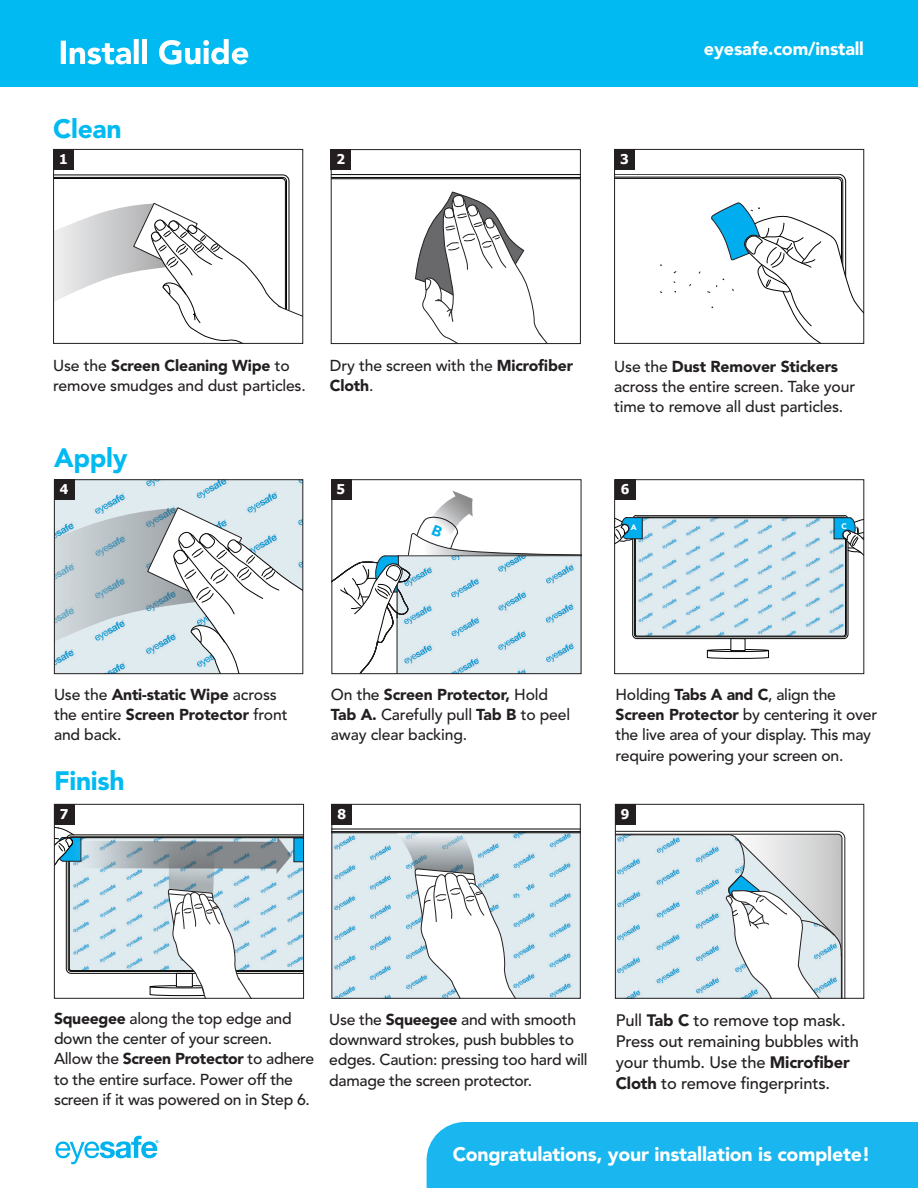
<style>
.page{position:relative;width:918px;height:1188px;background:#fff}
.page>*{position:absolute;margin:0;border:0;box-sizing:border-box;transform-origin:0 0}
.Body_Text{font:900 26.4px "Avenir LT Std";letter-spacing:-.01em;color:#00baf1}
.Body_Text-2{font:900 19.5px "Avenir LT Std";letter-spacing:-.01em;color:#fff}
.Body_Text-3{font:900 18px "Avenir";letter-spacing:-.01em;color:#fff}
.Body_Text-4{font:500 16.5px/21px "Avenir LT Std";letter-spacing:-.01em;color:#231f20}
.Body_Text-5{font:500 15.75px/20.2px "Avenir LT Std";letter-spacing:-.02em;color:#231f20}
.Body_Text-6{font:700 13.5px "Tahoma";color:#fff}
.t1{font:900 7.95px "Avenir";color:#fff}
.s1{font-weight:900}
</style>
<div class="page">
<svg style="left:707px;top:651px;width:62px;height:8px"></svg>
<hr style="left:707px;top:650px;width:62px;height:2px;background:#fff;border-radius:50%">
<div style="left:707px;top:649px;width:62px;height:3px;border:1px solid #050504;border-radius:50%"></div>
<div style="left:731px;top:638px;width:14px;height:13px;border:1px solid #050504"></div>
<svg style="left:616px;top:515px;width:246px;height:124px;background:#c8d9e0"></svg>
<div style="left:614px;top:480px;width:250px;height:194px;border:1px solid #231f20"></div>
<svg style="left:56px;top:482px;width:245px;height:25px;background:#d6e6ee"></svg>
<svg style="left:56px;top:507px;width:245px;height:165px"></svg>
<div style="left:54px;top:480px;width:249px;height:194px;border:1px solid #231f20"></div>
<div style="left:0;top:0;width:918px;height:86px;background:#00baf1"></div>
<svg style="left:56px;top:827px;width:246px;height:169px"></svg>
<div style="left:54px;top:804px;width:250px;height:194px;border:1px solid #231f20"></div>
<svg style="left:334px;top:829px;width:244px;height:167px"></svg>
<svg style="left:617px;top:830px;width:229px;height:166px"></svg>
<div style="left:615px;top:804px;width:249px;height:194px;border:1px solid #231f20"></div>
<div style="left:53px;top:149px;width:21px;height:21px;background:#231f20"></div>
<div style="left:332px;top:479px;width:20px;height:21px;background:#231f20"></div>
<div style="left:614px;top:149px;width:21px;height:21px;background:#231f20"></div>
<div style="left:54px;top:804px;width:21px;height:21px;background:#231f20"></div>
<div style="left:331px;top:149px;width:20px;height:21px;background:#231f20"></div>
<div style="left:615px;top:479px;width:20px;height:21px;background:#231f20"></div>
<div style="left:54px;top:479px;width:21px;height:21px;background:#231f20"></div>
<div style="left:332px;top:804px;width:20px;height:21px;background:#231f20"></div>
<div style="left:615px;top:804px;width:21px;height:21px;background:#231f20"></div>
<svg style="left:55px;top:175px;width:246px;height:167px"></svg>
<div style="left:53px;top:149px;width:250px;height:195px;border:1px solid #231f20"></div>
<svg style="left:616px;top:174px;width:246px;height:168px"></svg>
<div style="left:614px;top:149px;width:250px;height:195px;border:1px solid #231f20"></div>
<svg style="left:333px;top:174px;width:246px;height:168px"></svg>
<div style="left:331px;top:149px;width:250px;height:195px;border:1px solid #231f20"></div>
<svg style="left:61px;top:39px;width:187px;height:26px"></svg>
<div style="left:427px;top:1122px;width:491px;height:66px;background:#1ab6f0"></div>
<svg style="left:56px;top:1136px;width:103px;height:28px"></svg>
<svg style="left:332px;top:491px;width:249px;height:183px"></svg>
<p class="Body_Text" style="left:53px;top:113px;width:70px">Clean</p>
<p class="Body_Text-6" style="left:59px;top:150px;width:10px">1</p>
<p class="Body_Text-6" style="left:337px;top:150px;width:10px">2</p>
<p class="Body_Text-6" style="left:620px;top:150px;width:10px">3</p>
<p class="Body_Text-3" style="left:704px;top:33px;width:162px">eyesafe.com/install</p>
<p class="Body_Text-5" style="left:53px;top:355px;width:254px">Use the <span class="s1">Screen Cleaning Wipe</span> to remove smudges and dust particles.</p>
<p class="Body_Text-5" style="left:330px;top:355px;width:245px">Dry the screen with the <span class="s1">Microfiber<br>Cloth</span>.</p>
<p class="Body_Text" style="left:54px;top:442px;width:75px">Apply</p>
<p class="Body_Text-5" style="left:614px;top:356px;width:242px">Use the <span class="s1">Dust Remover Stickers </span>across the entire screen. Take your time to remove all dust particles.</p>
<p class="Body_Text-6" style="left:60px;top:480px;width:10px">4</p>
<p class="Body_Text-6" style="left:621px;top:480px;width:10px">6</p>
<p class="Body_Text-6" style="left:336px;top:480px;width:10px">5</p>
<p class="t1" style="left:631px;top:521px;width:7px">A</p>
<p class="t1" style="left:841px;top:520px;width:7px">C</p>
<p class="Body_Text-5" style="left:54px;top:685px;width:235px">Use the <span class="s1">Anti-static Wipe</span> across the entire <span class="s1">Screen Protector</span> front and back.</p>
<p class="Body_Text-5" style="left:616px;top:685px;width:263px">Holding <span class="s1">Tabs A and C</span>, align the <span class="s1">Screen Protector</span> by centering it over the live area of your display. This may require powering your screen on.</p>
<p class="Body_Text-5" style="left:331px;top:685px;width:241px">On the <span class="s1">Screen Protector,</span> Hold<br><span class="s1">Tab A.</span> Carefully pull <span class="s1">Tab B</span> to peel away clear backing.</p>
<p class="Body_Text" style="left:54px;top:765px;width:72px">Finish</p>
<p class="Body_Text-6" style="left:60px;top:805px;width:10px">7</p>
<p class="Body_Text-6" style="left:337px;top:805px;width:10px">8</p>
<p class="Body_Text-6" style="left:621px;top:805px;width:10px">9</p>
<p class="Body_Text-5" style="left:54px;top:1009px;width:262px"><span class="s1">Squeegee</span> along the top edge and down the center of your screen.<br>Allow the <span class="s1">Screen Protector</span> to adhere to the entire surface. Power off the screen if it was powered on in Step 6.</p>
<p class="Body_Text-5" style="left:329px;top:1010px;width:260px">Use the <span class="s1">Squeegee</span> and with smooth downward strokes, push bubbles to edges. Caution: pressing too hard will damage the screen protector.</p>
<p class="Body_Text-4" style="left:616px;top:1010px;width:245px">Pull <span class="s1">Tab C</span> to remove top mask.<br>Press out remaining bubbles with your thumb. Use the <span class="s1">Microfiber<br>Cloth</span> to remove fingerprints.</p>
<p class="Body_Text-2" style="left:453px;top:1142px;width:419px">Congratulations, your installation is complete!</p>
</div>
